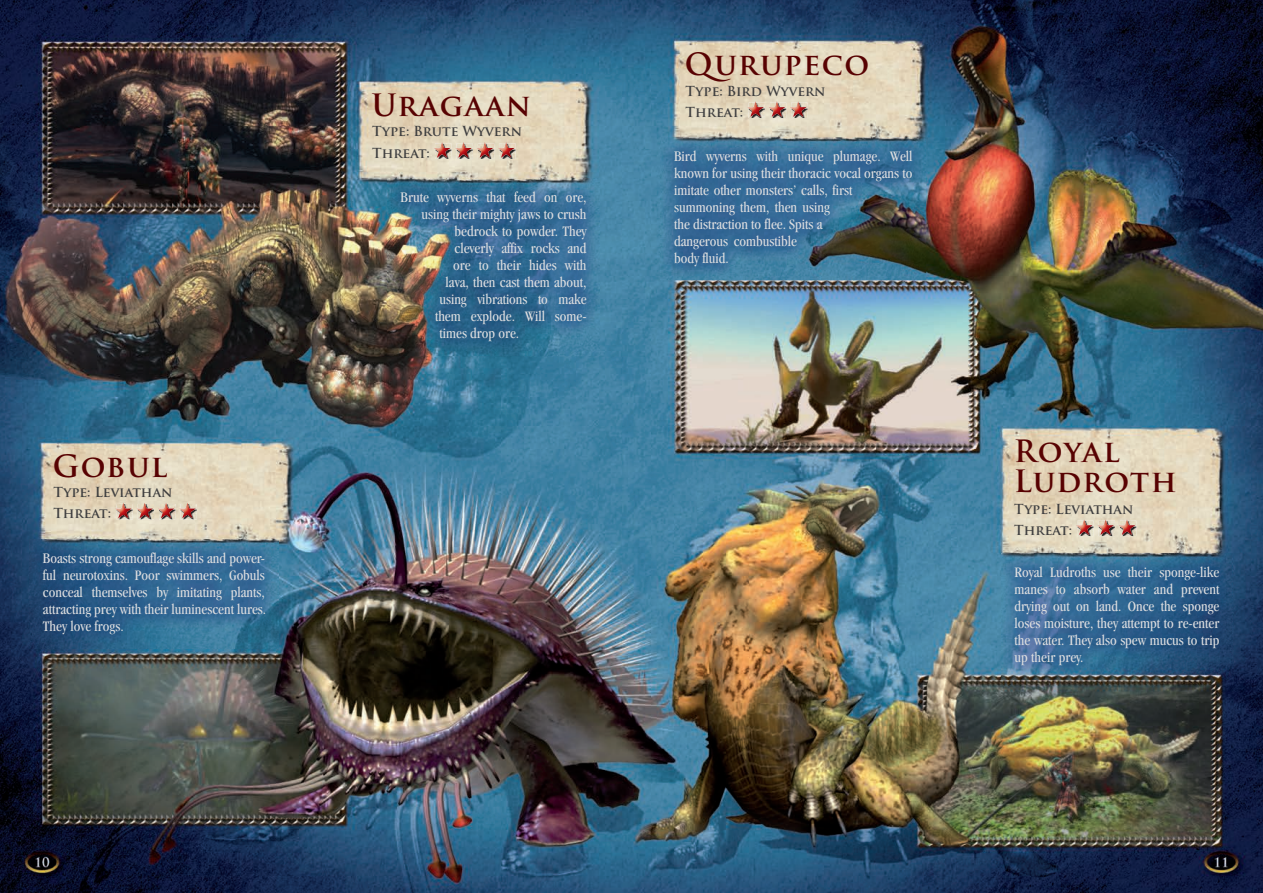
<style>
.page{position:relative;width:1263px;height:893px;background:#fff}
.page>*{position:absolute;margin:0;border:0;box-sizing:border-box;transform-origin:0 0}
.t1{font:700 30px/30px "Trajan Pro";letter-spacing:.045em;color:#580202}
.t2{font:condensed 15px/17px "Garamond LT";color:#dcdddf;text-align:justify}
.t3{font:700 13.5px/21.3px "Trajan Pro";color:#3e3e3f}
</style>
<div class="page">
<img style="left:0;top:0;width:1263px;height:893px">
<img style="left:660px;top:137px;width:266px;height:143px">
<img style="left:791px;top:103px;width:17px;height:15px">
<svg style="left:790px;top:101px;width:9px;height:7px"></svg>
<img style="left:791px;top:103px;width:15px;height:14px">
<img style="left:770px;top:103px;width:16px;height:15px">
<svg style="left:769px;top:101px;width:8px;height:7px"></svg>
<img style="left:770px;top:103px;width:15px;height:14px">
<img style="left:748px;top:103px;width:17px;height:15px">
<svg style="left:747px;top:101px;width:9px;height:7px"></svg>
<img style="left:748px;top:103px;width:15px;height:14px">
<img style="left:1120px;top:521px;width:16px;height:15px">
<svg style="left:1119px;top:519px;width:8px;height:7px"></svg>
<img style="left:1120px;top:521px;width:15px;height:14px">
<img style="left:1098px;top:521px;width:17px;height:15px">
<svg style="left:1097px;top:519px;width:9px;height:7px"></svg>
<img style="left:1098px;top:521px;width:16px;height:14px">
<img style="left:1077px;top:521px;width:16px;height:15px">
<svg style="left:1076px;top:519px;width:9px;height:7px"></svg>
<img style="left:1077px;top:521px;width:15px;height:14px">
<img style="left:1001px;top:553px;width:232px;height:126px">
<img style="left:29px;top:539px;width:249px;height:109px">
<img style="left:159px;top:504px;width:16px;height:15px">
<svg style="left:158px;top:503px;width:9px;height:7px"></svg>
<img style="left:159px;top:504px;width:15px;height:14px">
<img style="left:138px;top:504px;width:16px;height:15px">
<svg style="left:137px;top:503px;width:8px;height:7px"></svg>
<img style="left:138px;top:504px;width:15px;height:14px">
<img style="left:116px;top:504px;width:17px;height:15px">
<svg style="left:115px;top:503px;width:9px;height:7px"></svg>
<img style="left:116px;top:504px;width:15px;height:14px">
<img style="left:180px;top:504px;width:17px;height:15px">
<svg style="left:179px;top:503px;width:9px;height:7px"></svg>
<img style="left:180px;top:504px;width:15px;height:14px">
<img style="left:478px;top:143px;width:16px;height:16px">
<svg style="left:477px;top:142px;width:8px;height:7px"></svg>
<img style="left:478px;top:143px;width:15px;height:15px">
<img style="left:456px;top:143px;width:17px;height:16px">
<svg style="left:455px;top:142px;width:9px;height:7px"></svg>
<img style="left:456px;top:143px;width:15px;height:15px">
<img style="left:435px;top:143px;width:16px;height:16px">
<svg style="left:434px;top:142px;width:9px;height:7px"></svg>
<img style="left:435px;top:143px;width:15px;height:15px">
<img style="left:499px;top:143px;width:16px;height:16px">
<svg style="left:498px;top:142px;width:9px;height:7px"></svg>
<img style="left:499px;top:143px;width:15px;height:15px">
<img style="left:387px;top:178px;width:213px;height:177px">
<h1 class="t1" style="left:53px;top:451px;width:116px">Gobul</h1>
<p class="t3" style="left:53px;top:482px;width:121px">Type: Leviathan<br>Threat:</p>
<p class="t2" style="left:43px;top:550px;width:225px">Boasts strong camouflage skills and power&shy;ful neurotoxins. Poor swimmers, Gobuls conceal themselves by imitating plants, attracting prey with their luminescent lures.<br>They love frogs.</p>
<h1 class="t1" style="left:372px;top:91px;width:161px">Uragaan</h1>
<p class="t3" style="left:372px;top:121px;width:151px">Type: Brute Wyvern<br>Threat:</p>
<p class="t2" style="left:401px;top:189px;width:188px">Brute wyverns that feed on ore,</p>
<p class="t2" style="left:422px;top:206px;width:166px">using their mighty jaws to crush</p>
<p class="t2" style="left:455px;top:223px;width:134px">bedrock to powder. They</p>
<p class="t2" style="left:455px;top:240px;width:134px">cleverly affix rocks and</p>
<p class="t2" style="left:453px;top:257px;width:135px">ore to their hides with</p>
<p class="t2" style="left:446px;top:274px;width:142px">lava, then cast them about,</p>
<p class="t2" style="left:440px;top:291px;width:148px">using vibrations to make</p>
<p class="t2" style="left:435px;top:308px;width:153px">them explode. Will some-</p>
<p class="t2" style="left:440px;top:325px;width:81px">times drop ore.</p>
<h1 class="t1" style="left:685px;top:50px;width:186px">Qurupeco</h1>
<p class="t3" style="left:685px;top:80px;width:142px">Type: Bird Wyvern<br>Threat:</p>
<p class="t2" style="left:674px;top:148px;width:240px;text-align:left">Bird wyverns with unique plumage. Well known for using their thoracic vocal organs to imitate other monsters’ calls, first summoning them, then using<br>the distraction to flee. Spits a<br>dangerous combustible<br>body fluid.</p>
<h1 class="t1" style="left:1014px;top:437px;width:165px">Royal<br>Ludroth</h1>
<p class="t3" style="left:1014px;top:498px;width:121px">Type: Leviathan<br>Threat:</p>
<p class="t2" style="left:1014px;top:564px;width:206px">Royal Ludroths use their sponge-like manes to absorb water and prevent drying out on land. Once the sponge loses moisture, they attempt to re-enter the water. They also spew mucus to trip up their prey.</p>
</div>
